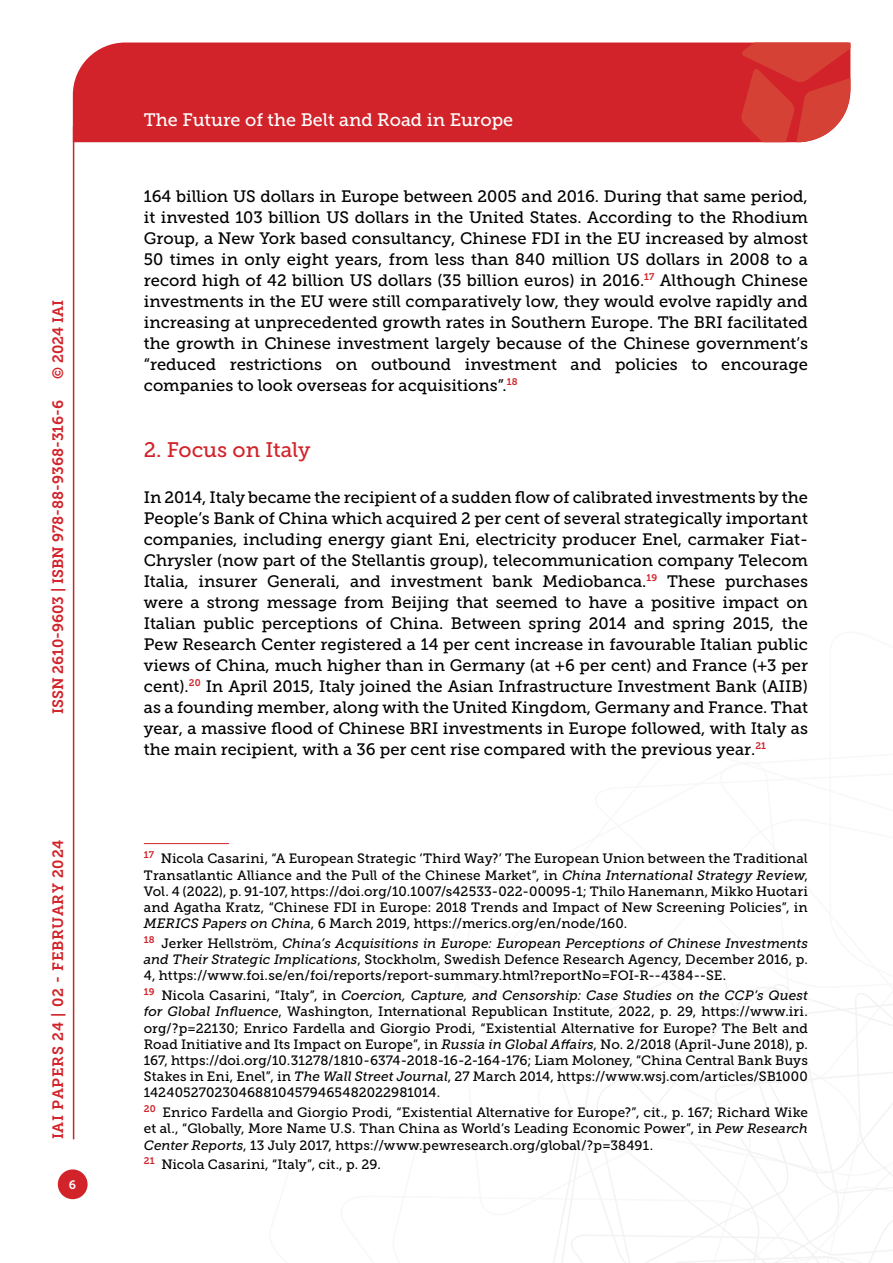
<style>
.page{position:relative;width:893px;height:1263px;background:#fff}
.page>*{position:absolute;margin:0;border:0;box-sizing:border-box;transform-origin:0 0}
.t1{font:21px "Museo Slab 500";letter-spacing:-.005em;color:#d2232a}
.t2{font:18px "Museo Slab 500";color:#fff}
.t3{font:16.5px/21px "Museo Slab 500";color:#000;text-align:justify}
.t4{font:15px "Museo Slab 700";color:#d2232a}
.t5{font:15px "Museo Slab 700";letter-spacing:.05em;color:#d2232a}
.t6{font:13.5px/16.2px "Museo Slab 500";letter-spacing:.01em;color:#000;text-align:justify}
.t7{font:12px "Museo Slab 700";color:#fff}
.s1{font-style:italic}
</style>
<div class="page">
<svg style="left:553px;top:960px;width:340px;height:303px"></svg>
<div style="left:73px;top:43px;width:668px;height:99px;background:#d2232a"></div>
<svg style="left:741px;top:43px;width:109px;height:99px;background:#d6423b"></svg>
<div style="left:58px;top:1169px;width:30px;height:30px;background:#d2232a;border-radius:50%"></div>
<hr style="left:73px;top:126px;width:1px;height:1013px;background:#d2232a">
<hr style="left:144px;top:843px;width:85px;height:1px;background:#d2232a">
<p class="t4" style="left:50px;top:379px;width:80px;rotate:-90deg">© 2024 IAI</p>
<p class="t4" style="left:49px;top:714px;width:316px;rotate:-90deg">ISSN 2610-9603 | ISBN 978-88-9368-316-6</p>
<p class="t5" style="left:50px;top:1139px;width:301px;rotate:-90deg">IAI Papers 24 | 02 - February 2024</p>
<p class="t7" style="left:69px;top:1178px;width:9px">6</p>
<p class="t2" style="left:144px;top:110px;width:371px">The Future of the Belt and Road in Europe</p>
<p class="t3" style="left:144px;top:186px;width:666px">164 billion US dollars in Europe between 2005 and 2016. During that same period, it invested 103 billion US dollars in the United States. According to the Rhodium Group, a New York based consultancy, Chinese FDI in the EU increased by almost 50 times in only eight years, from less than 840 million US dollars in 2008 to a record high of 42 billion US dollars (35 billion euros) in 2016.<sup>17</sup> Although Chinese investments in the EU were still comparatively low, they would evolve rapidly and increasing at unprecedented growth rates in Southern Europe. The BRI facilitated the growth in Chinese investment largely because of the Chinese government’s “reduced restrictions on outbound investment and policies to encourage companies to look overseas for acquisitions”.<sup>18</sup></p>
<p class="t1" style="left:144px;top:438px;width:168px">2. Focus on Italy</p>
<p class="t3" style="left:144px;top:487px;width:666px">In 2014, Italy became the recipient of a sudden flow of calibrated investments by the People’s Bank of China which acquired 2 per cent of several strategically important companies, including energy giant Eni, electricity producer Enel, carmaker Fiat-Chrysler (now part of the Stellantis group), telecommunication company Telecom Italia, insurer Generali, and investment bank Mediobanca.<sup>19</sup> These purchases were a strong message from Beijing that seemed to have a positive impact on Italian public perceptions of China. Between spring 2014 and spring 2015, the Pew Research Center registered a 14 per cent increase in favourable Italian public views of China, much higher than in Germany (at +6 per cent) and France (+3 per cent).<sup>20</sup> In April 2015, Italy joined the Asian Infrastructure Investment Bank (AIIB) as a founding member, along with the United Kingdom, Germany and France. That year, a massive flood of Chinese BRI investments in Europe followed, with Italy as the main recipient, with a 36 per cent rise compared with the previous year.<sup>21</sup></p>
<p class="t6" style="left:144px;top:851px;width:666px"><sup>17</sup> Nicola Casarini, “A European Strategic ‘Third Way?’ The European Union between the Traditional Transatlantic Alliance and the Pull of the Chinese Market”, in <span class="s1">China International Strategy Review</span>, Vol. 4 (2022), p. 91-107, https://doi.org/10.1007/s42533-022-00095-1; Thilo Hanemann, Mikko Huotari and Agatha Kratz, “Chinese FDI in Europe: 2018 Trends and Impact of New Screening Policies”, in <span class="s1">MERICS Papers on China</span>, 6 March 2019, https://merics.org/en/node/160.</p>
<p class="t6" style="left:144px;top:935px;width:666px"><sup>18</sup> Jerker Hellström, <span class="s1">China’s Acquisitions in Europe: European Perceptions of Chinese Investments and Their Strategic Implications</span>, Stockholm, Swedish Defence Research Agency, December 2016, p.<br>4, https://www.foi.se/en/foi/reports/report-summary.html?reportNo=FOI-R--4384--SE.</p>
<p class="t6" style="left:144px;top:987px;width:666px"><sup>19</sup> Nicola Casarini, “Italy”, in <span class="s1">Coercion, Capture, and Censorship: Case Studies on the CCP’s Quest for Global Influence</span>, Washington, International Republican Institute, 2022, p. 29, https://www.iri. org/?p=22130; Enrico Fardella and Giorgio Prodi, “Existential Alternative for Europe? The Belt and Road Initiative and Its Impact on Europe”, in <span class="s1">Russia in Global Affairs</span>, No. 2/2018 (April-June 2018), p.<br>167, https://doi.org/10.31278/1810-6374-2018-16-2-164-176; Liam Moloney, “China Central Bank Buys Stakes in Eni, Enel”, in <span class="s1">The Wall Street Journal</span>, 27 March 2014, https://www.wsj.com/articles/SB1000<br>1424052702304688104579465482022981014.</p>
<p class="t6" style="left:144px;top:1104px;width:666px"><sup>20</sup> Enrico Fardella and Giorgio Prodi, “Existential Alternative for Europe?”, cit., p. 167; Richard Wike et al., “Globally, More Name U.S. Than China as World’s Leading Economic Power”, in <span class="s1">Pew Research Center Reports</span>, 13 July 2017, https://www.pewresearch.org/global/?p=38491.</p>
<p class="t6" style="left:144px;top:1157px;width:239px"><sup>21</sup> Nicola Casarini, “Italy”, cit., p. 29.</p>
</div>
